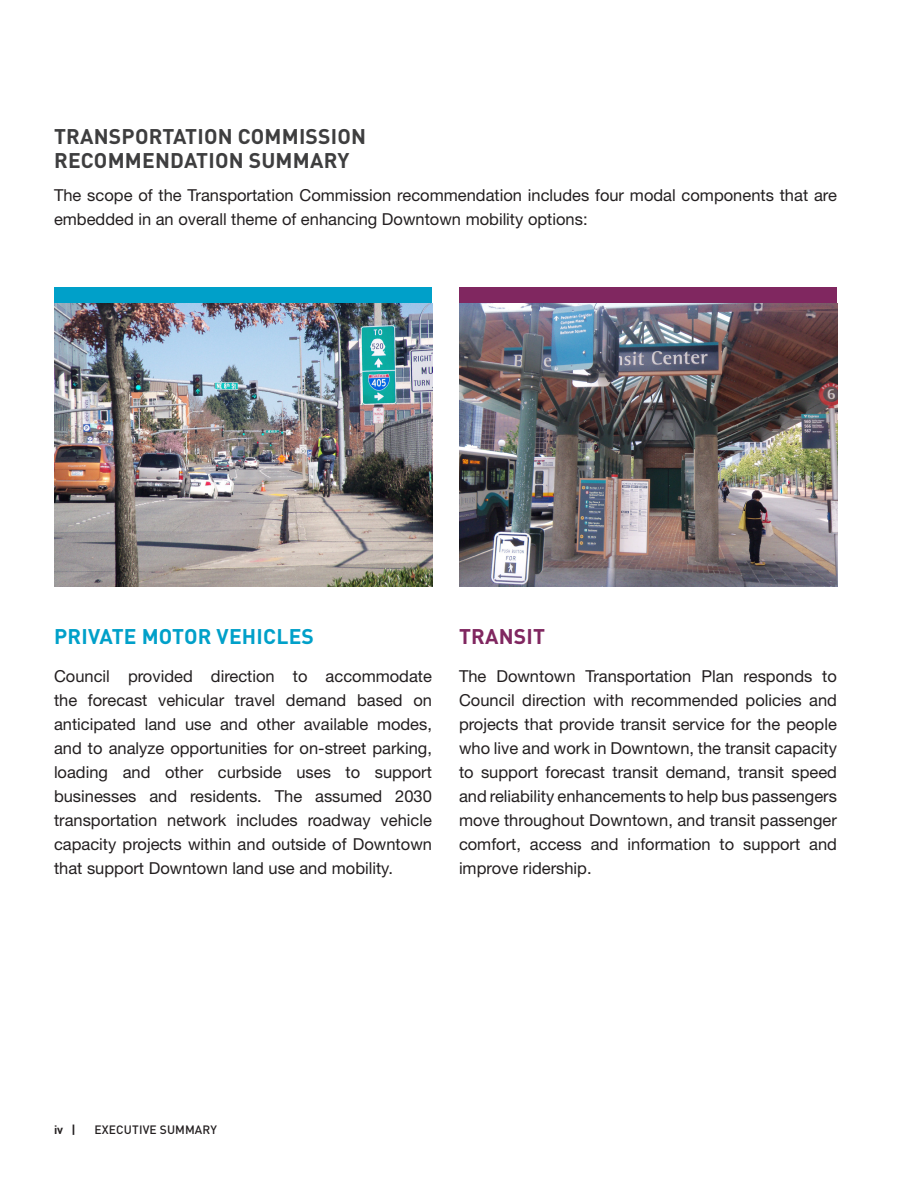
<style>
.page{position:relative;width:918px;height:1188px;background:#fff}
.page>*{position:absolute;margin:0;border:0;box-sizing:border-box;transform-origin:0 0}
.COB_S1__Subheading_1{font:700 21px/24px "DIN Pro";letter-spacing:.01em;color:#3e3e3f}
.COB_S1__Subheading_1-2{font:700 21px "DIN Pro";letter-spacing:.01em;color:#00a0c9}
.COB_S1__Subheading_1-3{font:700 21px "DIN Pro";letter-spacing:.01em;color:#802760}
.COB_Body{font:16.5px/24px "Helvetica Neue LT Std";color:#231f20;text-align:justify}
.t1{font:500 12px "DIN Pro";letter-spacing:.01em;color:#231f20}
.t2{font:700 12px "DIN Pro";color:#231f20}
</style>
<div class="page">
<div style="left:54px;top:287px;width:378px;height:47px;background:#00a0c9"></div>
<div style="left:459px;top:287px;width:378px;height:47px;background:#802760"></div>
<img style="left:54px;top:303px;width:378px;height:284px">
<img style="left:459px;top:303px;width:378px;height:284px">
<p class="COB_S1__Subheading_1" style="left:54px;top:122px;width:313px">TRANSPORTATION COMMISSION<br>RECOMMENDATION SUMMARY</p>
<p class="COB_Body" style="left:54px;top:183px;width:784px">The scope of the Transportation Commission recommendation includes four modal components that are embedded in an overall theme of enhancing Downtown mobility options:</p>
<p class="COB_S1__Subheading_1-2" style="left:54px;top:619px;width:261px">PRIVATE MOTOR VEHICLES</p>
<p class="COB_Body" style="left:54px;top:664px;width:380px">Council provided direction to accommodate the forecast vehicular travel demand based on anticipated land use and other available modes, and to analyze opportunities for on-street parking, loading and other curbside uses to support businesses and residents. The assumed 2030 transportation network includes roadway vehicle capacity projects within and outside of Downtown that support Downtown land use and mobility.</p>
<p class="COB_S1__Subheading_1-3" style="left:459px;top:619px;width:88px">TRANSIT</p>
<p class="COB_Body" style="left:459px;top:664px;width:380px">The Downtown Transportation Plan responds to Council direction with recommended policies and projects that provide transit service for the people who live and work in Downtown, the transit capacity to support forecast transit demand, transit speed and reliability enhancements to help bus passengers move throughout Downtown, and transit passenger comfort, access and information to support and improve ridership.</p>
<p class="t2" style="left:54px;top:1119px;width:23px">iv |</p>
<p class="t1" style="left:95px;top:1120px;width:124px">EXECUTIVE SUMMARY</p>
</div>
